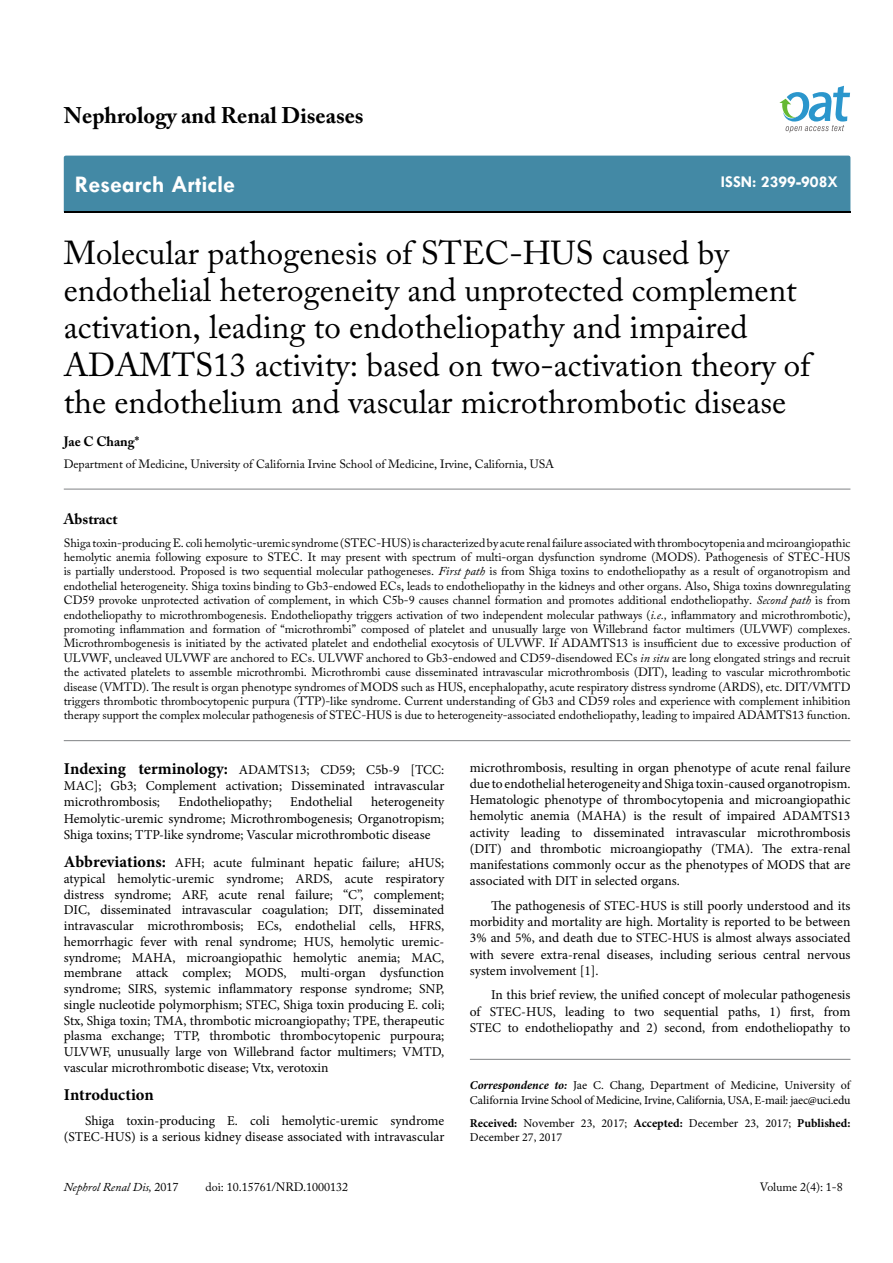
<style>
.page{position:relative;width:893px;height:1263px;background:#fff}
.page>*{position:absolute;margin:0;border:0;box-sizing:border-box;transform-origin:0 0}
.t1{font:33px/37.5px "Adobe Caslon Pro";color:#000}
.t2{font:700 24px "Tw Cen";color:#fff}
.t3{font:700 22.5px "Adobe Caslon Pro";color:#000}
.t4{font:700 16.5px "Tw Cen";color:#fff}
.t5{font:700 16.5px "Minion Pro";letter-spacing:-.005em;color:#000}
.t6{font:700 15px "Adobe Caslon Pro";color:#000}
.t7{font:13.5px/16.2px "Minion Pro";color:#000;text-align:justify}
.t8{font:700 13.5px "Adobe Caslon Pro";color:#000}
.t9{font:12px/14.4px "Adobe Caslon Pro";color:#000;text-align:justify}
.t10{font:12px/14.4px "Minion Pro";letter-spacing:-.02em;color:#000}
.t11{font:12px/14.4px "Minion Pro";color:#000}
.t12{font:italic 12px "Adobe Caslon Pro";color:#000}
.s1{font-style:italic}
.s2{font-weight:700;font-size:16.5px}
.s3{font-weight:700;font-style:italic}
.s4{font-weight:700}
.s5{font-style:normal}
</style>
<div class="page">
<div style="left:64px;top:156px;width:786px;height:56px;background:#4389a5"></div>
<svg style="left:779px;top:86px;width:71px;height:47px"></svg>
<hr style="left:64px;top:489px;width:786px;height:1px;background:#808285">
<hr style="left:64px;top:740px;width:786px;height:1px;background:#808285">
<hr style="left:470px;top:1059px;width:380px;height:1px;background:#808285">
<h3 class="t3" style="left:64px;top:102px;width:301px">Nephrology and Renal Diseases</h3>
<h2 class="t2" style="left:75px;top:170px;width:162px">Research Article</h2>
<p class="t4" style="left:721px;top:172px;width:119px">ISSN: 2399-908X</p>
<p class="t1" style="left:64px;top:233px;width:748px">Molecular pathogenesis of STEC-HUS caused by endothelial heterogeneity and unprotected complement activation, leading to endotheliopathy and impaired ADAMTS13 activity: based on two-activation theory of the endothelium and vascular microthrombotic disease</p>
<p class="t8" style="left:64px;top:433px;width:77px">Jae C Chang*</p>
<p class="t9" style="left:64px;top:456px;width:492px">Department of Medicine, University of California Irvine School of Medicine, Irvine, California, USA</p>
<p class="t6" style="left:64px;top:510px;width:55px">Abstract</p>
<p class="t9" style="left:64px;top:535px;width:788px">Shiga toxin-producing E. coli hemolytic-uremic syndrome (STEC-HUS) is characterized by acute renal failure associated with thrombocytopenia and mciroangiopathic hemolytic anemia following exposure to STEC. It may present with spectrum of multi-organ dysfunction syndrome (MODS). Pathogenesis of STEC-HUS is partially understood. Proposed is two sequential molecular pathogeneses. <span class="s1">First path</span> is from Shiga toxins to endotheliopathy as a result of organotropism and endothelial heterogeneity. Shiga toxins binding to Gb3-endowed ECs, leads to endotheliopathy in the kidneys and other organs. Also, Shiga toxins downregulating CD59 provoke unprotected activation of complement, in which C5b-9 causes channel formation and promotes additional endotheliopathy. <span class="s1">Second path</span> is from endotheliopathy to microthrombogenesis. Endotheliopathy triggers activation of two independent molecular pathways (<span class="s1">i.e.,</span> inflammatory and microthrombotic), promoting inflammation and formation of “microthrombi” composed of platelet and unusually large von Willebrand factor multimers (ULVWF) complexes.<br>Microthrombogenesis is initiated by the activated platelet and endothelial exocytosis of ULVWF. If ADAMTS13 is insufficient due to excessive production of ULVWF, uncleaved ULVWF are anchored to ECs. ULVWF anchored to Gb3-endowed and CD59-disendowed ECs <span class="s1">in situ</span> are long elongated strings and recruit the activated platelets to assemble microthrombi. Microthrombi cause disseminated intravascular microthrombosis (DIT), leading to vascular microthrombotic disease (VMTD). The result is organ phenotype syndromes of MODS such as HUS, encephalopathy, acute respiratory distress syndrome (ARDS), etc. DIT/VMTD triggers thrombotic thrombocytopenic purpura (TTP)-like syndrome. Current understanding of Gb3 and CD59 roles and experience with complement inhibition therapy support the complex molecular pathogenesis of STEC-HUS is due to heterogeneity-associated endotheliopathy, leading to impaired ADAMTS13 function.</p>
<p class="t7" style="left:64px;top:762px;width:382px"><span class="s2">Indexing terminology:</span> ADAMTS13; CD59; C5b-9 [TCC:<br>MAC]; Gb3; Complement activation; Disseminated intravascular microthrombosis;</p>
<p class="t7" style="left:64px;top:794px;width:382px;text-indent:307px">heterogeneity Hemolytic-uremic syndrome; Microthrombogenesis; Organotropism; Shiga toxins; TTP-like syndrome; Vascular microthrombotic disease</p>
<p class="t7" style="left:64px;top:855px;width:382px;line-height:15.8px"><span class="s2">Abbreviations:</span> AFH; acute fulminant hepatic failure; aHUS; atypical hemolytic-uremic syndrome; ARDS, acute respiratory distress syndrome; ARF, acute renal failure; “C”, complement; DIC, disseminated intravascular coagulation; DIT, disseminated intravascular microthrombosis; ECs, endothelial cells, HFRS, hemorrhagic fever with renal syndrome; HUS, hemolytic uremic&shy;syndrome; MAHA, microangiopathic hemolytic anemia; MAC, membrane attack complex; MODS, multi-organ dysfunction syndrome; SIRS, systemic inflammatory response syndrome; SNP, single nucleotide polymorphism; STEC, Shiga toxin producing E. coli; Stx, Shiga toxin; TMA, thrombotic microangiopathy; TPE, therapeutic plasma exchange; TTP, thrombotic thrombocytopenic purpoura; ULVWF, unusually large von Willebrand factor multimers; VMTD, vascular microthrombotic disease; Vtx, verotoxin</p>
<p class="t5" style="left:64px;top:1083px;width:91px">Introduction</p>
<p class="t7" style="left:64px;top:1112px;width:382px;text-align:right">Shiga toxin-producing E. coli hemolytic-uremic syndrome (STEC-HUS) is a serious kidney disease associated with intravascular</p>
<p class="t7" style="left:179px;top:794px;width:95px">Endotheliopathy;</p>
<p class="t7" style="left:290px;top:794px;width:64px">Endothelial</p>
<p class="t7" style="left:470px;top:759px;width:382px">microthrombosis, resulting in organ phenotype of acute renal failure due to endothelial heterogeneity and Shiga toxin-caused organotropism.<br>Hematologic phenotype of thrombocytopenia and microangiopathic hemolytic anemia (MAHA) is the result of impaired ADAMTS13 activity leading to disseminated intravascular microthrombosis (DIT) and thrombotic microangiopathy (TMA). The extra-renal manifestations commonly occur as the phenotypes of MODS that are associated with DIT in selected organs.</p>
<p class="t7" style="left:470px;top:897px;width:382px;text-indent:21px">The pathogenesis of STEC-HUS is still poorly understood and its morbidity and mortality are high. Mortality is reported to be between 3% and 5%, and death due to STEC-HUS is almost always associated with severe extra-renal diseases, including serious central nervous system involvement [1].</p>
<p class="t7" style="left:470px;top:987px;width:382px;text-indent:21px">In this brief review, the unified concept of molecular pathogenesis of STEC-HUS, leading to two sequential paths, 1) first, from STEC to endotheliopathy and 2) second, from endotheliopathy to</p>
<p class="t10" style="left:470px;top:1078px;width:382px"><span class="s3">Correspondence to:</span> Jae C. Chang, Department of Medicine, University of<br>California Irvine School of Medicine, Irvine, California, USA, E-mail: jaec@uci.edu</p>
<p class="t11" style="left:470px;top:1116px;width:382px"><span class="s4">Received:</span> November 23, 2017; <span class="s4">Accepted:</span> December 23, 2017; <span class="s4">Published:<br></span>December 27, 2017</p>
<p class="t12" style="left:64px;top:1180px;width:116px">Nephrol Renal Dis, <span class="s5">2017</span></p>
<p class="t9" style="left:206px;top:1180px;width:144px">doi: 10.15761/NRD.1000132</p>
<p class="t9" style="left:760px;top:1180px;width:84px">Volume 2(4): 1-8</p>
</div>
